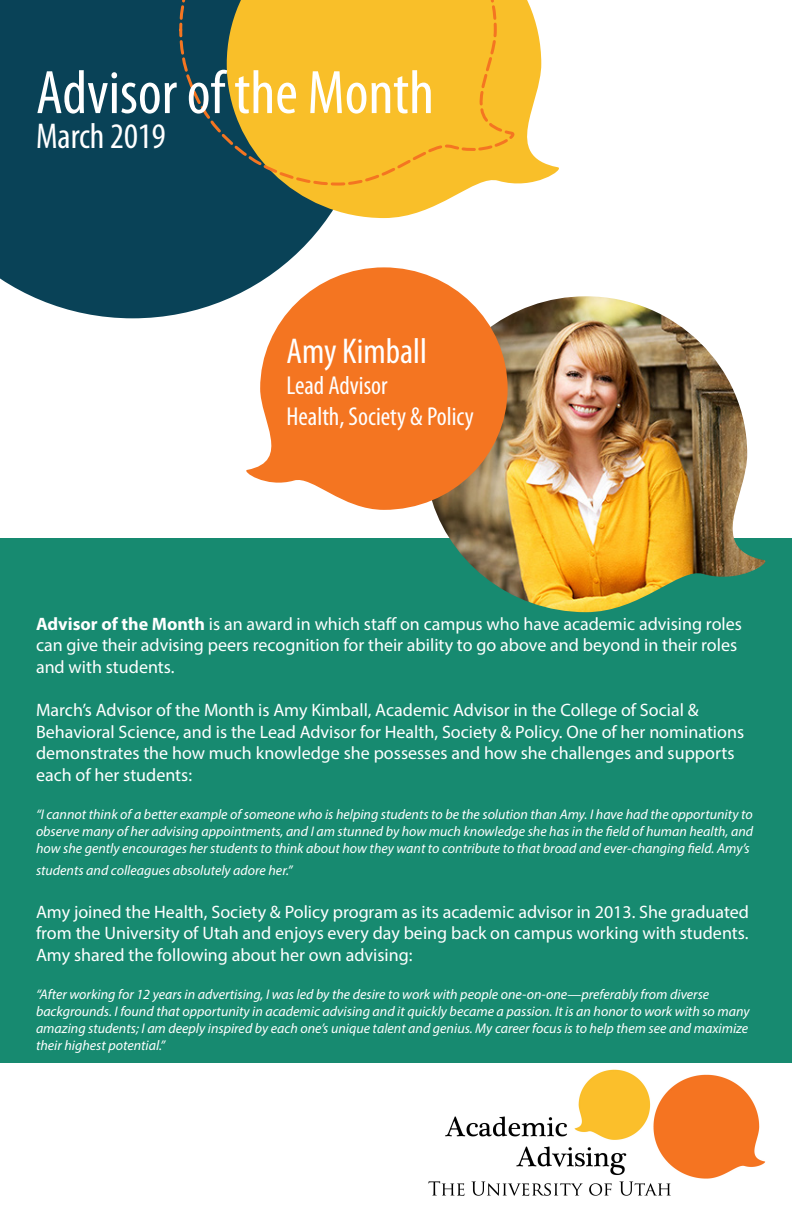
<style>
.page{position:relative;width:792px;height:1224px;background:#fff}
.page>*{position:absolute;margin:0;border:0;box-sizing:border-box;transform-origin:0 0}
.t1{font:condensed 62px "Myriad Pro";color:#fff}
.t2{font:condensed 36px "Myriad Pro";color:#fff}
.t3{font:condensed 26px "Myriad Pro";color:#fff}
.t4{font:18px/21.6px "Myriad Pro";color:#fff}
.t5{font:italic 14px/16.8px "Myriad Pro";color:#fff;text-align:justify}
.s1{font-weight:700}
</style>
<div class="page">
<img style="left:428px;top:1069px;width:338px;height:127px">
<div style="left:0;top:0;width:328px;height:318px;background:#094257"></div>
<svg style="left:227px;top:0;width:332px;height:218px"></svg>
<svg style="left:178px;top:0;width:336px;height:187px;background:#cda631"></svg>
<div style="left:0;top:539px;width:792px;height:524px;background:#178a70"></div>
<img style="left:429px;top:296px;width:337px;height:316px">
<svg style="left:241px;top:267px;width:267px;height:243px;fill:#f47521"></svg>
<p class="t1" style="left:36px;top:55px;width:400px">Advisor of the Month</p>
<p class="t2" style="left:36px;top:114px;width:131px">March 2019</p>
<p class="t2" style="left:287px;top:329px;width:142px">Amy Kimball</p>
<p class="t3" style="left:287px;top:369px;width:103px">Lead Advisor</p>
<p class="t3" style="left:287px;top:401px;width:189px">Health, Society &amp; Policy</p>
<p class="t4" style="left:36px;top:613px;width:707px"><span class="s1">Advisor of the Month</span> is an award in which staff on campus who have academic advising roles can give their advising peers recognition for their ability to go above and beyond in their roles and with students.</p>
<p class="t4" style="left:36px;top:699px;width:710px">March’s Advisor of the Month is Amy Kimball, Academic Advisor in the College of Social &amp; Behavioral Science, and is the Lead Advisor for Health, Society &amp; Policy. One of her nominations demonstrates the how much knowledge she possesses and how she challenges and supports each of her students:</p>
<p class="t5" style="left:36px;top:806px;width:719px">“I cannot think of a better example of someone who is helping students to be the solution than Amy. I have had the opportunity to observe many of her advising appointments, and I am stunned by how much knowledge she has in the field of human health, and how she gently encourages her students to think about how they want to contribute to that broad and ever-changing field. Amy’s</p>
<p class="t5" style="left:36px;top:861px;width:258px">students and colleagues absolutely adore her.”</p>
<p class="t4" style="left:36px;top:901px;width:715px;text-align:justify">Amy joined the Health, Society &amp; Policy program as its academic advisor in 2013. She graduated from the University of Utah and enjoys every day being back on campus working with students.<br>Amy shared the following about her own advising:</p>
<p class="t5" style="left:36px;top:986px;width:715px;text-align:left">“After working for 12 years in advertising, I was led by the desire to work with people one-on-one—preferably from diverse backgrounds. I found that opportunity in academic advising and it quickly became a passion. It is an honor to work with so many amazing students; I am deeply inspired by each one’s unique talent and genius. My career focus is to help them see and maximize their highest potential.”</p>
</div>
